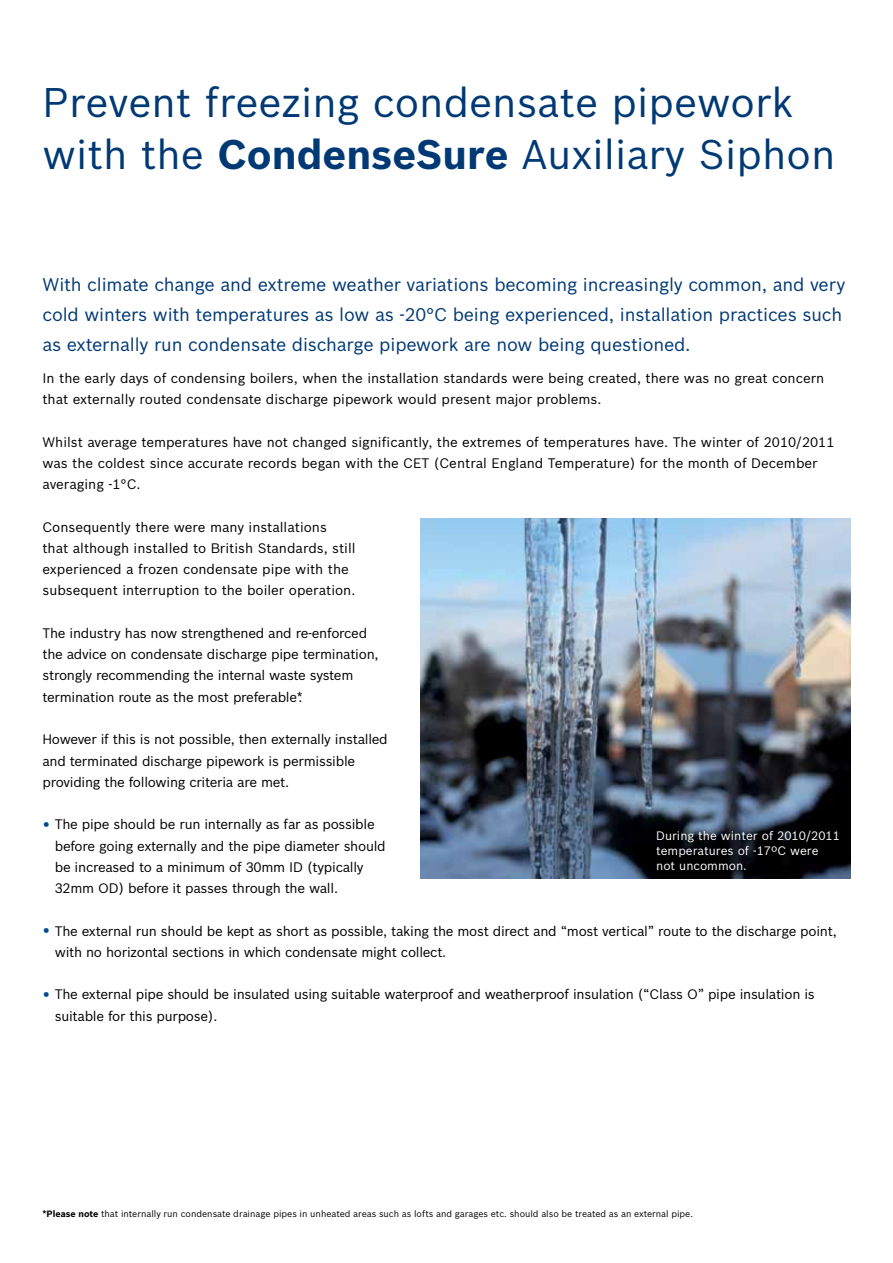
<style>
.page{position:relative;width:893px;height:1263px;background:#fff}
.page>*{position:absolute;margin:0;border:0;box-sizing:border-box;transform-origin:0 0}
.t1{font:40.5px/52.5px "Bosch Sans";color:#003974}
.t2{font:18px/30px "Bosch Sans";letter-spacing:-.01em;color:#003974}
.t3{font:13.5px/21.3px "Bosch Sans";letter-spacing:-.02em;color:#000}
.t4{font:13.5px/21.3px "Bosch Sans";color:#000}
.t5{font:12px/15px "Bosch Sans";color:#fff}
.t6{font:9px "Bosch Sans";color:#000}
.s1{font-weight:700}
.s2{font-size:19.5px;color:#004a8f}
</style>
<div class="page">
<img style="left:421px;top:519px;width:429px;height:359px">
<h1 class="t1" style="left:43px;top:75px;width:794px">Prevent freezing condensate pipework with the <span class="s1">CondenseSure</span> Auxiliary Siphon</h1>
<p class="t2" style="left:43px;top:269px;width:804px">With climate change and extreme weather variations becoming increasingly common, and very cold winters with temperatures as low as -20°C being experienced, installation practices such as externally run condensate discharge pipework are now being questioned.</p>
<p class="t4" style="left:43px;top:367px;width:783px">In the early days of condensing boilers, when the installation standards were being created, there was no great concern that externally routed condensate discharge pipework would present major problems.</p>
<p class="t4" style="left:43px;top:431px;width:793px">Whilst average temperatures have not changed significantly, the extremes of temperatures have. The winter of 2010/2011 was the coldest since accurate records began with the CET (Central England Temperature) for the month of December averaging -1°C.</p>
<p class="t4" style="left:43px;top:516px;width:315px">Consequently there were many installations that although installed to British Standards, still experienced a frozen condensate pipe with the subsequent interruption to the boiler operation.</p>
<p class="t3" style="left:43px;top:622px;width:338px">The industry has now strengthened and re-enforced the advice on condensate discharge pipe termination, strongly recommending the internal waste system termination route as the most preferable*.</p>
<p class="t3" style="left:43px;top:728px;width:347px">However if this is not possible, then externally installed and terminated discharge pipework is permissible providing the following criteria are met.</p>
<p class="t3" style="left:55px;top:813px;width:332px;text-indent:-12px"><span class="s2">•</span> The pipe should be run internally as far as possible before going externally and the pipe diameter should be increased to a minimum of 30mm ID (typically 32mm OD) before it passes through the wall.</p>
<p class="t3" style="left:55px;top:920px;width:783px;text-indent:-12px"><span class="s2">•</span> The external run should be kept as short as possible, taking the most direct and “most vertical” route to the discharge point, with no horizontal sections in which condensate might collect.</p>
<p class="t3" style="left:55px;top:983px;width:761px;text-indent:-12px"><span class="s2">•</span> The external pipe should be insulated using suitable waterproof and weatherproof insulation (“Class O” pipe insulation is suitable for this purpose).</p>
<p class="t5" style="left:656px;top:828px;width:185px">During the winter of 2010/2011 temperatures of -17ºC were not uncommon.</p>
<p class="t6" style="left:43px;top:1208px;width:652px"><span class="s1">*Please note</span> that internally run condensate drainage pipes in unheated areas such as lofts and garages etc. should also be treated as an external pipe.</p>
</div>
